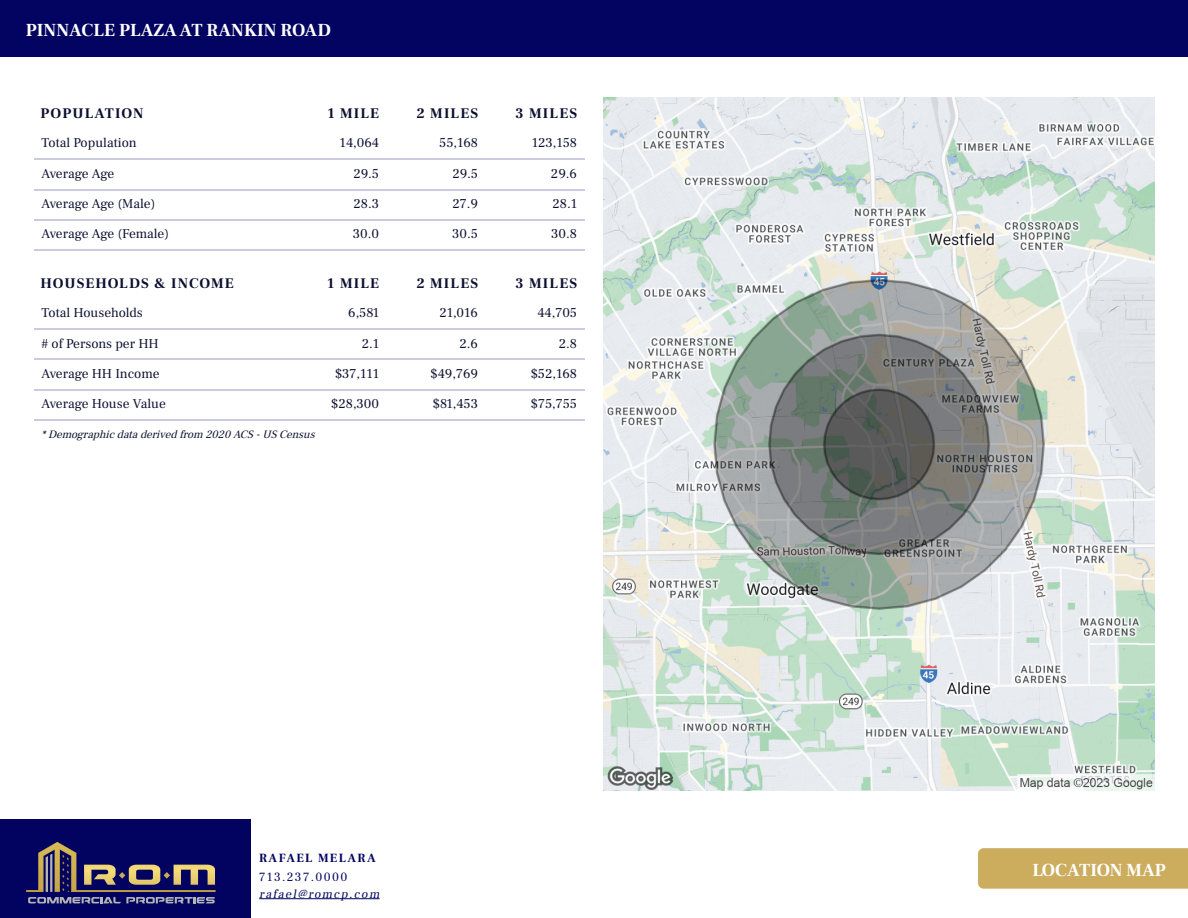
<style>
.page{position:relative;width:1188px;height:918px;background:#fff}
.page>*{position:absolute;margin:0;border:0;box-sizing:border-box;transform-origin:0 0}
.t1{font:700 18px "Frank Ruhl Libre";color:#fff}
.t2{font:700 14.7px "Frank Ruhl Libre";letter-spacing:.075em;color:#0c0f2f}
.t3{font:13.5px "Frank Ruhl Libre";color:#0c0f2f}
.t4{font:13.5px "Frank Ruhl Libre";letter-spacing:-.02em;color:#0c0f2f}
.t5{font:italic 12.3px "Frank Ruhl Libre";color:#020360}
.t6{font:700 12.3px "Frank Ruhl Libre";letter-spacing:.11em;color:#020360}
.t7{font:12.3px "Frank Ruhl Libre";letter-spacing:.11em;color:#020360}
.t8{font:italic 11.25px "Frank Ruhl Libre";color:#0c0f2f}
</style>
<div class="page">
<hr style="left:486px;top:420px;width:99px;height:1px;background:#cbcbdf">
<hr style="left:387px;top:420px;width:99px;height:1px;background:#cbcbdf">
<hr style="left:300px;top:420px;width:87px;height:1px;background:#cbcbdf">
<hr style="left:34px;top:420px;width:266px;height:1px;background:#cbcbdf">
<hr style="left:486px;top:389px;width:99px;height:1px;background:#cbcbdf">
<hr style="left:387px;top:389px;width:99px;height:1px;background:#cbcbdf">
<hr style="left:300px;top:389px;width:87px;height:1px;background:#cbcbdf">
<hr style="left:34px;top:389px;width:266px;height:1px;background:#cbcbdf">
<hr style="left:486px;top:359px;width:99px;height:1px;background:#cbcbdf">
<hr style="left:387px;top:359px;width:99px;height:1px;background:#cbcbdf">
<hr style="left:300px;top:359px;width:87px;height:1px;background:#cbcbdf">
<hr style="left:34px;top:359px;width:266px;height:1px;background:#cbcbdf">
<hr style="left:486px;top:328px;width:99px;height:2px;background:#cbcbdf">
<hr style="left:387px;top:328px;width:99px;height:2px;background:#cbcbdf">
<hr style="left:300px;top:328px;width:87px;height:2px;background:#cbcbdf">
<hr style="left:34px;top:328px;width:266px;height:2px;background:#cbcbdf">
<hr style="left:486px;top:250px;width:99px;height:1px;background:#cbcbdf">
<hr style="left:387px;top:250px;width:99px;height:1px;background:#cbcbdf">
<hr style="left:300px;top:250px;width:87px;height:1px;background:#cbcbdf">
<hr style="left:34px;top:250px;width:266px;height:1px;background:#cbcbdf">
<hr style="left:486px;top:219px;width:99px;height:1px;background:#cbcbdf">
<hr style="left:387px;top:219px;width:99px;height:1px;background:#cbcbdf">
<hr style="left:300px;top:219px;width:87px;height:1px;background:#cbcbdf">
<hr style="left:34px;top:219px;width:266px;height:1px;background:#cbcbdf">
<hr style="left:486px;top:189px;width:99px;height:1px;background:#cbcbdf">
<hr style="left:387px;top:189px;width:99px;height:1px;background:#cbcbdf">
<hr style="left:300px;top:189px;width:87px;height:1px;background:#cbcbdf">
<hr style="left:34px;top:189px;width:266px;height:1px;background:#cbcbdf">
<hr style="left:486px;top:159px;width:99px;height:1px;background:#cbcbdf">
<hr style="left:387px;top:159px;width:99px;height:1px;background:#cbcbdf">
<hr style="left:300px;top:159px;width:87px;height:1px;background:#cbcbdf">
<hr style="left:34px;top:159px;width:266px;height:1px;background:#cbcbdf">
<img style="left:603px;top:98px;width:551px;height:693px">
<div style="left:0;top:0;width:1188px;height:56px;background:#030361"></div>
<div style="left:0;top:820px;width:251px;height:98px;background:#020360"></div>
<hr style="left:259px;top:898px;width:121px;height:1px;background:#020360">
<div style="left:978px;top:848px;width:210px;height:41px;background:#ccad5e"></div>
<svg style="left:26px;top:842px;width:190px;height:61px"></svg>
<h1 class="t1" style="left:26px;top:19px;width:307px">PINNACLE PLAZA AT RANKIN ROAD</h1>
<p class="t2" style="left:40px;top:104px;width:104px">POPULATION</p>
<p class="t2" style="left:327px;top:104px;width:53px">1 MILE</p>
<p class="t2" style="left:416px;top:104px;width:63px">2 MILES</p>
<p class="t2" style="left:516px;top:104px;width:63px">3 MILES</p>
<p class="t3" style="left:42px;top:135px;width:97px">Total Population</p>
<p class="t3" style="left:340px;top:135px;width:41px">14,064</p>
<p class="t3" style="left:439px;top:135px;width:40px">55,168</p>
<p class="t3" style="left:532px;top:135px;width:47px">123,158</p>
<p class="t4" style="left:42px;top:165px;width:74px">Average Age</p>
<p class="t3" style="left:353px;top:165px;width:27px">29.5</p>
<p class="t3" style="left:452px;top:165px;width:27px">29.5</p>
<p class="t3" style="left:551px;top:165px;width:28px">29.6</p>
<p class="t3" style="left:42px;top:195px;width:115px">Average Age (Male)</p>
<p class="t3" style="left:353px;top:195px;width:27px">28.3</p>
<p class="t3" style="left:452px;top:195px;width:27px">27.9</p>
<p class="t3" style="left:552px;top:195px;width:26px">28.1</p>
<p class="t3" style="left:42px;top:226px;width:129px">Average Age (Female)</p>
<p class="t3" style="left:353px;top:226px;width:28px">30.0</p>
<p class="t3" style="left:452px;top:226px;width:27px">30.5</p>
<p class="t3" style="left:551px;top:226px;width:27px">30.8</p>
<p class="t2" style="left:40px;top:274px;width:195px">HOUSEHOLDS &amp; INCOME</p>
<p class="t2" style="left:327px;top:274px;width:53px">1 MILE</p>
<p class="t2" style="left:416px;top:274px;width:63px">2 MILES</p>
<p class="t2" style="left:515px;top:274px;width:63px">3 MILES</p>
<p class="t3" style="left:42px;top:304px;width:103px">Total Households</p>
<p class="t3" style="left:348px;top:304px;width:32px">6,581</p>
<p class="t3" style="left:439px;top:304px;width:40px">21,016</p>
<p class="t3" style="left:537px;top:304px;width:41px">44,705</p>
<p class="t3" style="left:42px;top:335px;width:119px"># of Persons per HH</p>
<p class="t3" style="left:362px;top:335px;width:19px">2.1</p>
<p class="t3" style="left:459px;top:335px;width:20px">2.6</p>
<p class="t3" style="left:559px;top:335px;width:20px">2.8</p>
<p class="t3" style="left:42px;top:365px;width:119px">Average HH Income</p>
<p class="t3" style="left:335px;top:365px;width:46px">$37,111</p>
<p class="t3" style="left:431px;top:365px;width:49px">$49,769</p>
<p class="t3" style="left:531px;top:365px;width:48px">$52,168</p>
<p class="t3" style="left:42px;top:396px;width:126px">Average House Value</p>
<p class="t3" style="left:331px;top:396px;width:49px">$28,300</p>
<p class="t3" style="left:433px;top:396px;width:47px">$81,453</p>
<p class="t3" style="left:531px;top:396px;width:48px">$75,755</p>
<p class="t8" style="left:42px;top:427px;width:278px">*Demographicdataderivedfrom 2020ACS-USCensus</p>
<p class="t6" style="left:259px;top:850px;width:118px">RAFAEL MELARA</p>
<p class="t7" style="left:259px;top:870px;width:90px">713.237.0000</p>
<p class="t5" style="left:259px;top:886px;width:125px">rafael@romcp.com</p>
<h1 class="t1" style="left:1032px;top:859px;width:135px">LOCATION MAP</h1>
</div>
